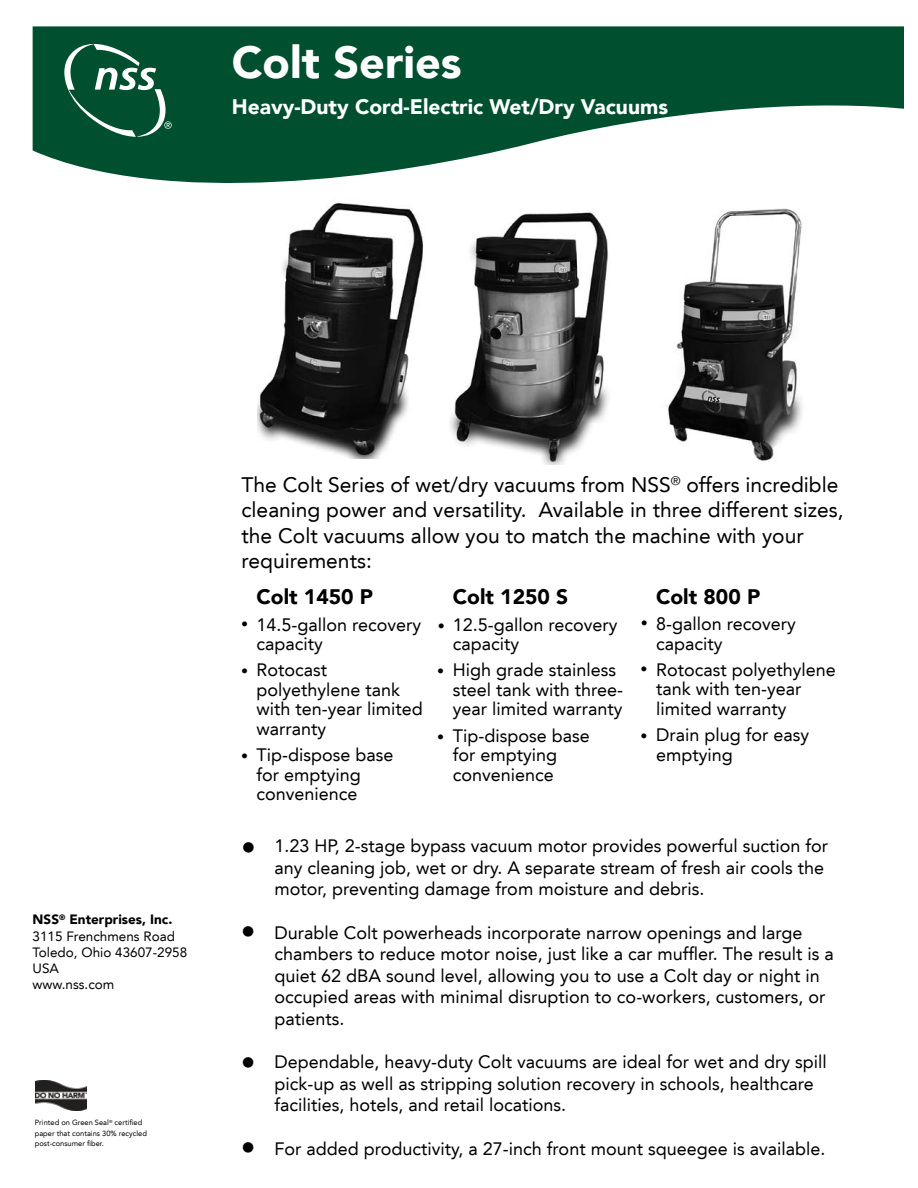
<style>
.page{position:relative;width:918px;height:1188px;background:#fff}
.page>*{position:absolute;margin:0;border:0;box-sizing:border-box;transform-origin:0 0}
.t1{font:900 45px "Avenir LT";color:#fff}
.t2{font:21px/25.2px "Avenir LT";color:#000}
.t3{font:900 21px "Avenir LT";color:#fff}
.t4{font:900 21px "Avenir LT";color:#000}
.t5{font:18px/19.5px "Avenir LT";color:#000}
.t6{font:18px "Wingdings";color:#000}
.t7{font:13.5px/16.2px "Avenir LT";color:#000}
.t8{font:8.55px "Wingdings";color:#000}
.t9{font:7.5px/10.5px "Avenir LT";color:#000}
.s1{font-weight:900}
</style>
<div class="page">
<svg style="left:33px;top:26px;width:870px;height:157px;fill:#00502f"></svg>
<svg style="left:64px;top:44px;width:108px;height:93px"></svg>
<img style="left:36px;top:1080px;width:50px;height:30px">
<img style="left:258px;top:203px;width:166px;height:256px">
<img style="left:450px;top:212px;width:159px;height:253px">
<img style="left:667px;top:208px;width:135px;height:253px">
<h1 class="t1" style="left:232px;top:35px;width:231px">Colt Series</h1>
<p class="t3" style="left:232px;top:94px;width:438px">Heavy-Duty Cord-Electric Wet/Dry Vacuums</p>
<p class="t7" style="left:33px;top:912px;width:156px"><span class="s1">NSS</span><sup>®</sup> <span class="s1">Enterprises, Inc.<br></span>3115 Frenchmens Road<br>Toledo, Ohio 43607-2958<br>USA<br>www.nss.com</p>
<p class="t9" style="left:35px;top:1117px;width:114px">Printed on Green Seal<sup>®</sup> certified paper that contains 30% recycled post-consumer fiber.</p>
<p class="t2" style="left:242px;top:473px;width:604px">The Colt Series of wet/dry vacuums from NSS<sup>®</sup> offers incredible cleaning power and versatility. Available in three different sizes, the Colt vacuums allow you to match the machine with your requirements:</p>
<p class="t4" style="left:256px;top:584px;width:118px">Colt 1450 P</p>
<p class="t5" style="left:256px;top:615px;width:166px">14.5-gallon recovery capacity</p>
<p class="t5" style="left:256px;top:661px;width:168px">Rotocast polyethylene tank with ten-year limited warranty</p>
<p class="t5" style="left:256px;top:745px;width:139px">Tip-dispose base for emptying convenience</p>
<p class="t8" style="left:242px;top:619px;width:8px">●</p>
<p class="t8" style="left:438px;top:621px;width:8px">●</p>
<p class="t8" style="left:242px;top:666px;width:8px">●</p>
<p class="t8" style="left:438px;top:666px;width:8px">●</p>
<p class="t8" style="left:438px;top:732px;width:8px">●</p>
<p class="t8" style="left:242px;top:751px;width:8px">●</p>
<p class="t4" style="left:453px;top:584px;width:117px">Colt 1250 S</p>
<p class="t5" style="left:453px;top:615px;width:166px">12.5-gallon recovery capacity</p>
<p class="t5" style="left:453px;top:661px;width:172px">High grade stainless steel tank with three&shy;year limited warranty</p>
<p class="t5" style="left:453px;top:726px;width:139px">Tip-dispose base for emptying convenience</p>
<p class="t8" style="left:641px;top:619px;width:8px">●</p>
<p class="t8" style="left:641px;top:664px;width:8px">●</p>
<p class="t8" style="left:641px;top:731px;width:8px">●</p>
<p class="t4" style="left:656px;top:584px;width:106px">Colt 800 P</p>
<p class="t5" style="left:656px;top:614px;width:141px">8-gallon recovery capacity</p>
<p class="t5" style="left:656px;top:660px;width:181px">Rotocast polyethylene tank with ten-year limited warranty</p>
<p class="t5" style="left:656px;top:725px;width:155px">Drain plug for easy emptying</p>
<p class="t6" style="left:242px;top:838px;width:15px">●</p>
<p class="t6" style="left:242px;top:922px;width:15px">●</p>
<p class="t6" style="left:242px;top:1053px;width:15px">●</p>
<p class="t6" style="left:242px;top:1138px;width:15px">●</p>
<p class="t5" style="left:274px;top:835px;width:555px;line-height:21.6px">1.23 HP, 2-stage bypass vacuum motor provides powerful suction for any cleaning job, wet or dry. A separate stream of fresh air cools the motor, preventing damage from moisture and debris.</p>
<p class="t5" style="left:274px;top:922px;width:561px;line-height:21.6px">Durable Colt powerheads incorporate narrow openings and large chambers to reduce motor noise, just like a car muffler. The result is a quiet 62 dBA sound level, allowing you to use a Colt day or night in occupied areas with minimal disruption to co-workers, customers, or patients.</p>
<p class="t5" style="left:274px;top:1051px;width:554px;line-height:21.6px">Dependable, heavy-duty Colt vacuums are ideal for wet and dry spill pick-up as well as stripping solution recovery in schools, healthcare facilities, hotels, and retail locations.</p>
<p class="t5" style="left:274px;top:1139px;width:552px">For added productivity, a 27-inch front mount squeegee is available.</p>
</div>
